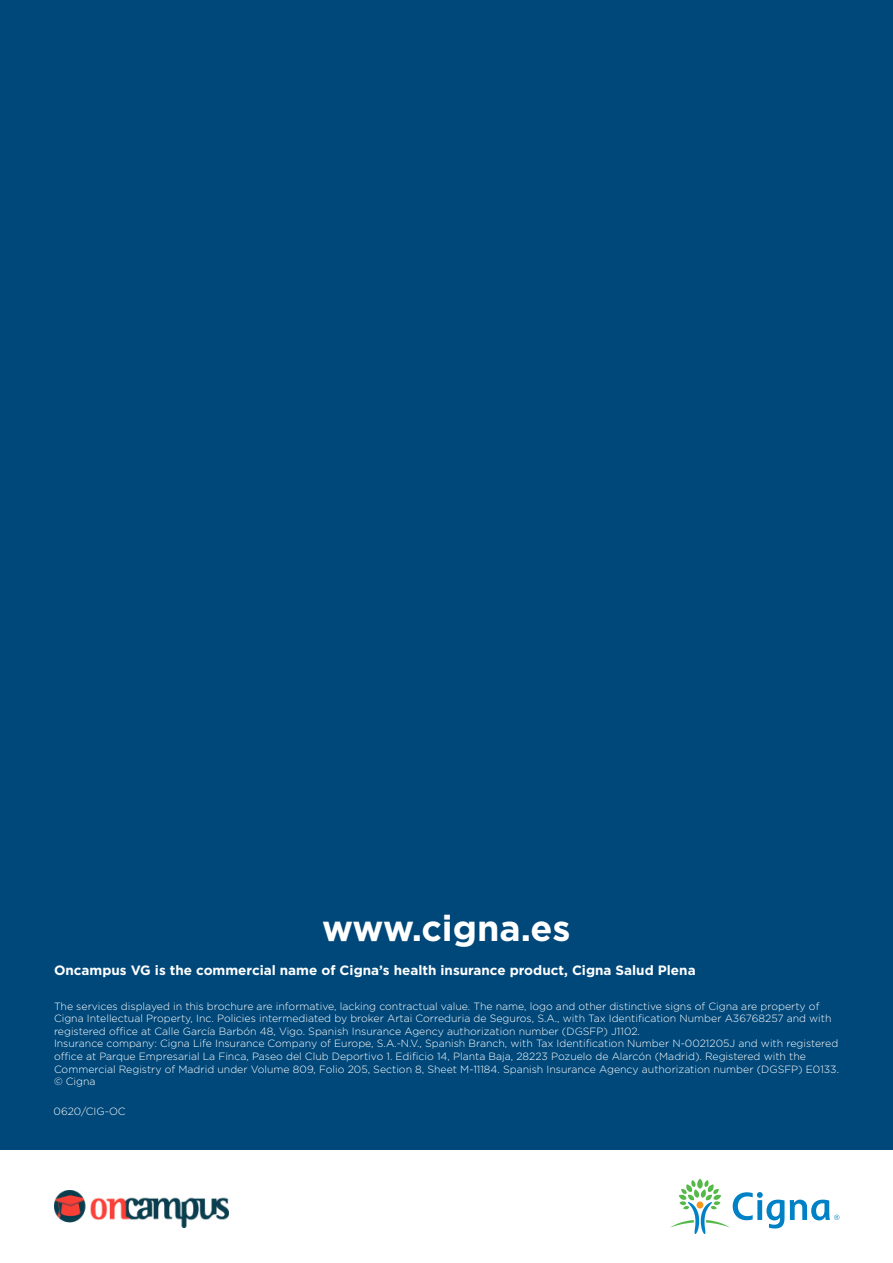
<style>
.page{position:relative;width:893px;height:1263px;background:#fff}
.page>*{position:absolute;margin:0;border:0;box-sizing:border-box;transform-origin:0 0}
.t1{font:700 36px "Gotham";color:#fff}
.t2{font:700 13.5px "Gotham";color:#fff}
.t3{font:300 10.5px/12.6px "Gotham";color:#fff}
</style>
<div class="page">
<svg style="left:670px;top:1179px;width:169px;height:55px"></svg>
<img style="left:54px;top:1190px;width:175px;height:37px">
<div style="left:0;top:0;width:893px;height:1150px;background:#00487a"></div>
<h1 class="t1" style="left:322px;top:905px;width:250px">www.cigna.es</h1>
<p class="t2" style="left:54px;top:961px;width:643px">Oncampus VG is the commercial name of Cigna’s health insurance product, Cigna Salud Plena</p>
<p class="t3" style="left:54px;top:999px;width:787px">The services displayed in this brochure are informative, lacking contractual value. The name, logo and other distinctive signs of Cigna are property of Cigna Intellectual Property, Inc. Policies intermediated by broker Artai Correduria de Seguros, S.A., with Tax Identification Number A36768257 and with registered office at Calle García Barbón 48, Vigo. Spanish Insurance Agency authorization number (DGSFP) J1102.<br>Insurance company: Cigna Life Insurance Company of Europe, S.A.-N.V., Spanish Branch, with Tax Identification Number N-0021205J and with registered office at Parque Empresarial La Finca, Paseo del Club Deportivo 1. Edificio 14, Planta Baja, 28223 Pozuelo de Alarcón (Madrid). Registered with the Commercial Registry of Madrid under Volume 809, Folio 205, Section 8, Sheet M-11184. Spanish Insurance Agency authorization number (DGSFP) E0133. © Cigna</p>
<p class="t3" style="left:54px;top:1104px;width:74px">0620/CIG-OC</p>
</div>
